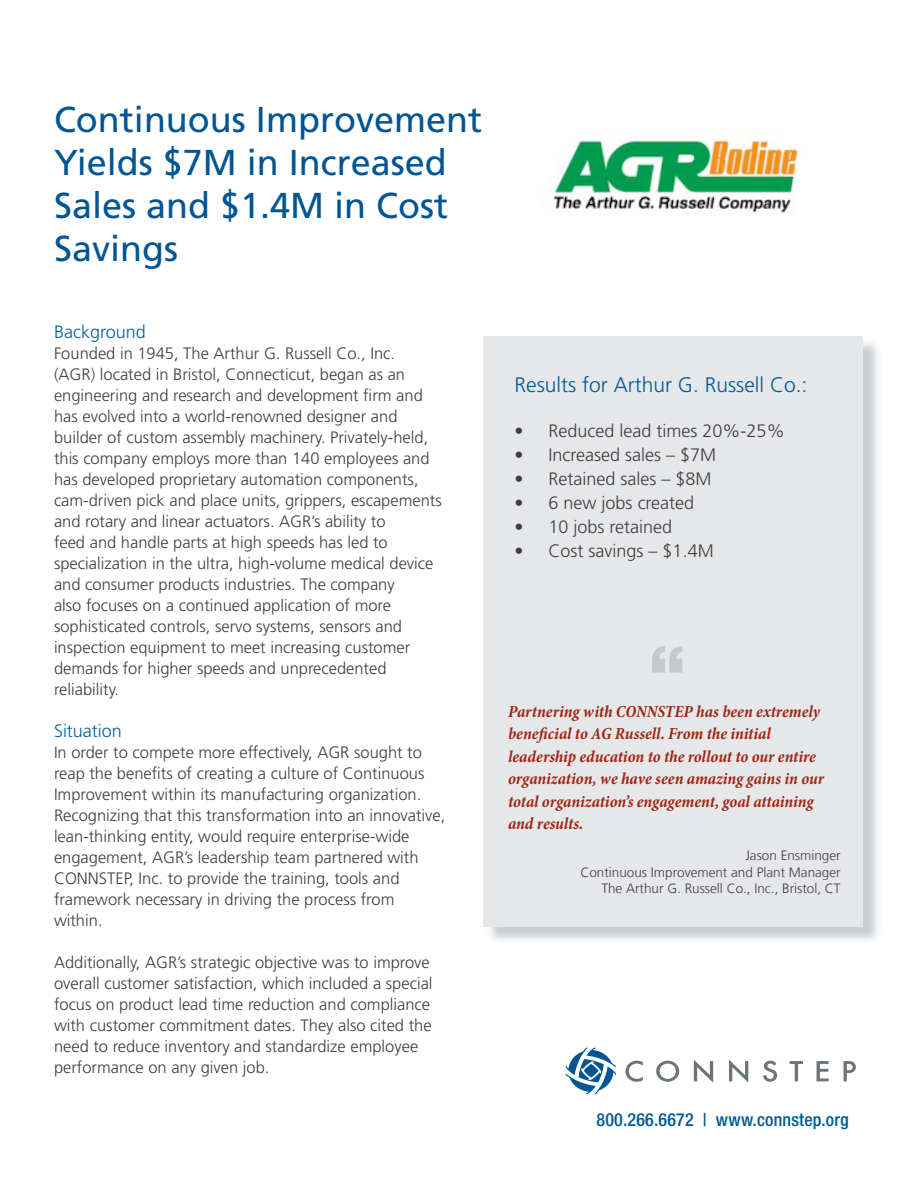
<style>
.page{position:relative;width:918px;height:1188px;background:#fff}
.page>*{position:absolute;margin:0;border:0;box-sizing:border-box;transform-origin:0 0}
.t1{font:900 70.65px "Helvetica Neue";color:#c7c8cb}
.t2{font:36px/43.2px "Frutiger";color:#005595}
.BODY{font:300 21px "Frutiger";color:#005a97}
.t3{font:300 18px "Frutiger";color:#3e3e3f}
.t4{font:500 condensed 18px "Helvetica Neue";letter-spacing:.01em;color:#005a97}
.BODY-2{font:300 18px "Frutiger";color:#02639f}
.testimonial{font:italic 700 condensed 17.1px/22.5px "Minion Pro";letter-spacing:-.005em;color:#a12514}
.t5{font:300 16.5px/21px "Frutiger";color:#3e3e3f}
.person{font:300 13.5px "Frutiger LT";color:#3e3e3f}
</style>
<div class="page">
<img style="left:549px;top:135px;width:249px;height:78px">
<div style="left:486px;top:338px;width:396px;height:608px;background:#596e7e;opacity:.33"></div>
<div style="left:484px;top:336px;width:379px;height:591px;background:#e6e7e9"></div>
<svg style="left:566px;top:1048px;width:50px;height:46px"></svg>
<svg style="left:625px;top:1061px;width:18px;height:21px"></svg>
<svg style="left:656px;top:1061px;width:23px;height:21px"></svg>
<svg style="left:694px;top:1060px;width:19px;height:23px"></svg>
<svg style="left:729px;top:1060px;width:19px;height:22px"></svg>
<svg style="left:763px;top:1061px;width:14px;height:21px"></svg>
<svg style="left:790px;top:1061px;width:13px;height:20px"></svg>
<svg style="left:817px;top:1061px;width:12px;height:20px"></svg>
<svg style="left:844px;top:1061px;width:12px;height:20px"></svg>
<p class="t2" style="left:54px;top:97px;width:430px">Continuous Improvement<br>Yields $7M in Increased<br>Sales and $1.4M in Cost<br>Savings</p>
<p class="BODY-2" style="left:54px;top:322px;width:93px">Background</p>
<p class="t5" style="left:54px;top:343px;width:389px">Founded in 1945, The Arthur G. Russell Co., Inc.<br>(AGR) located in Bristol, Connecticut, began as an engineering and research and development firm and has evolved into a world-renowned designer and builder of custom assembly machinery. Privately-held, this company employs more than 140 employees and has developed proprietary automation components, cam-driven pick and place units, grippers, escapements and rotary and linear actuators. AGR’s ability to<br>feed and handle parts at high speeds has led to specialization in the ultra, high-volume medical device and consumer products industries. The company<br>also focuses on a continued application of more sophisticated controls, servo systems, sensors and inspection equipment to meet increasing customer demands for higher speeds and unprecedented reliability.</p>
<p class="BODY-2" style="left:54px;top:721px;width:70px">Situation</p>
<p class="t5" style="left:54px;top:742px;width:393px">In order to compete more effectively, AGR sought to reap the benefits of creating a culture of Continuous Improvement within its manufacturing organization.<br>Recognizing that this transformation into an innovative, lean-thinking entity, would require enterprise-wide engagement, AGR’s leadership team partnered with CONNSTEP, Inc. to provide the training, tools and framework necessary in driving the process from within.</p>
<p class="t5" style="left:54px;top:952px;width:380px">Additionally, AGR’s strategic objective was to improve overall customer satisfaction, which included a special focus on product lead time reduction and compliance with customer commitment dates. They also cited the need to reduce inventory and standardize employee performance on any given job.</p>
<p class="BODY" style="left:515px;top:373px;width:294px">Results for Arthur G. Russell Co.:</p>
<p class="t3" style="left:515px;top:421px;width:272px">• Reduced lead times 20%-25%</p>
<p class="t3" style="left:515px;top:445px;width:203px">• Increased sales – $7M</p>
<p class="t3" style="left:515px;top:469px;width:199px">• Retained sales – $8M</p>
<p class="t3" style="left:515px;top:493px;width:181px">• 6 new jobs created</p>
<p class="t3" style="left:515px;top:517px;width:159px">• 10 jobs retained</p>
<p class="t3" style="left:515px;top:541px;width:201px">• Cost savings – $1.4M</p>
<p class="t1" style="left:649px;top:629px;width:38px">“</p>
<p class="testimonial" style="left:508px;top:700px;width:318px">Partnering with CONNSTEP has been extremely beneficial to AG Russell. From the initial leadership education to the rollout to our entire organization, we have seen amazing gains in our total organization’s engagement, goal attaining and results.</p>
<p class="person" style="left:745px;top:848px;width:97px">Jason Ensminger</p>
<p class="person" style="left:580px;top:864px;width:262px">Continuous Improvement and Plant Manager</p>
<p class="person" style="left:601px;top:881px;width:241px">The Arthur G. Russell Co., Inc., Bristol, CT</p>
<p class="t4" style="left:597px;top:1109px;width:254px">800.266.6672 | www.connstep.org</p>
</div>
